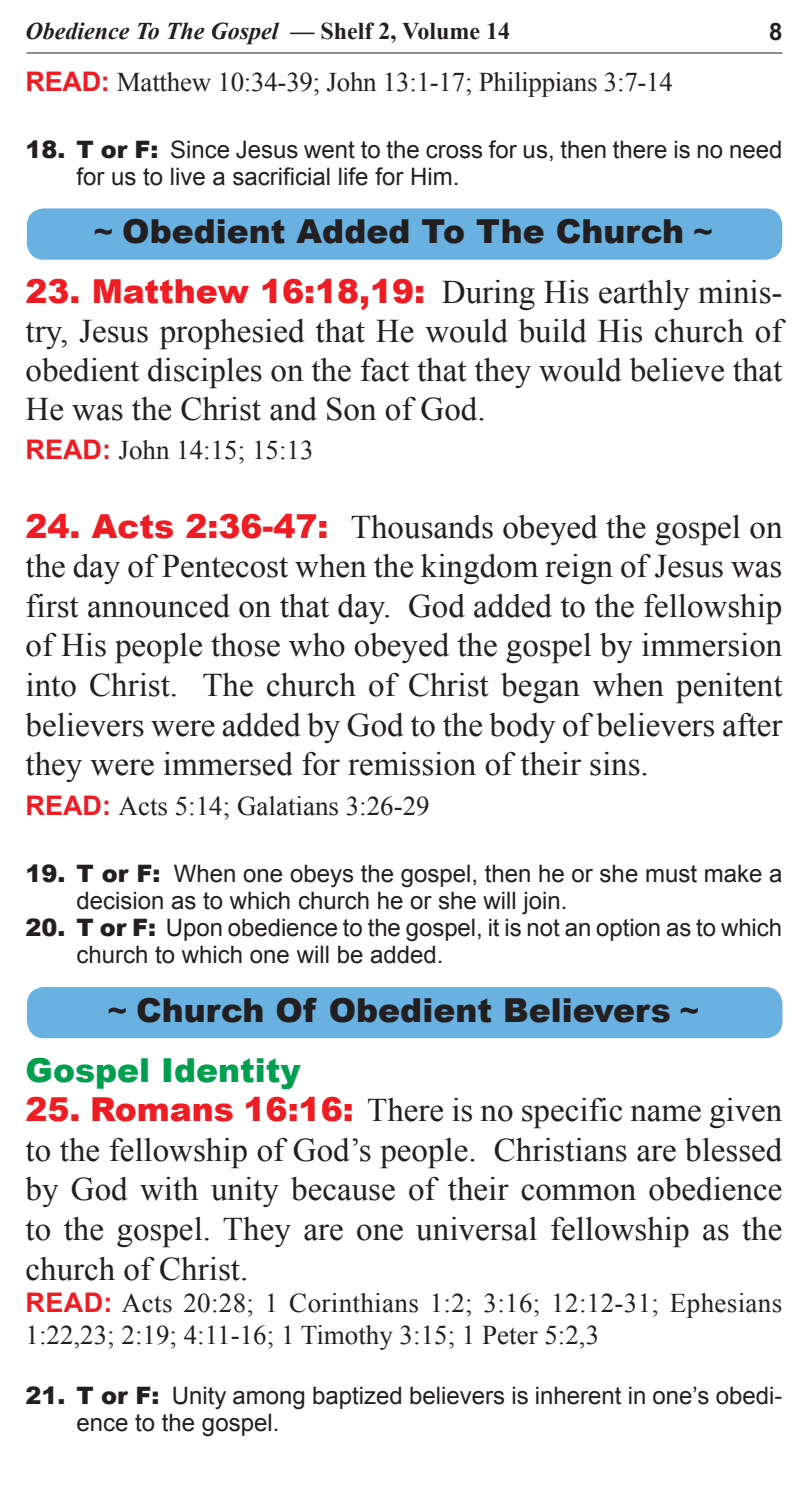
<style>
.page{position:relative;width:808px;height:1489px;background:#fff}
.page>*{position:absolute;margin:0;border:0;box-sizing:border-box;transform-origin:0 0}
.t1{font:33px/39.6px "Times New Roman";color:#231f20;text-align:justify}
.t2{font:900 33px "Arial";color:#231f20}
.t3{font:900 33px "Arial";color:#009f4f}
.t4{font:27px/32.4px "Times New Roman";color:#231f20}
.t5{font:24px/27px "Arial";color:#231f20}
.t6{font:italic 700 24px "Times New Roman";color:#231f20}
.t7{font:700 24px "Arial";color:#231f20}
.s1{font-style:normal}
.s2{font-family:"Arial";font-weight:700;color:#ee1d23}
.s3{font-weight:900}
.s4{font-weight:700}
.s5{font-family:"Arial";font-weight:900;color:#ee1d23}
</style>
<div class="page">
<hr style="left:27px;top:52px;width:755px;height:1px;background:#231f20">
<div style="left:27px;top:208px;width:755px;height:52px;background:#68b1e1"></div>
<div style="left:27px;top:987px;width:755px;height:51px;background:#68b1e1"></div>
<p class="t6" style="left:26px;top:14px;width:486px">Obedience To The Gospel — <span class="s1">Shelf 2, Volume 14</span></p>
<p class="t7" style="left:769px;top:14px;width:15px">8</p>
<p class="t4" style="left:26px;top:65px;width:649px"><span class="s2">READ:</span> Matthew 10:34-39; John 13:1-17; Philippians 3:7-14</p>
<p class="t5" style="left:77px;top:135px;width:707px;text-indent:-51px"><span class="s3">18. T or F:</span> Since Jesus went to the cross for us, then there is no need for us to live a sacrificial life for Him.</p>
<p class="t2" style="left:94px;top:207px;width:620px"><span class="s4">~</span> Obedient Added To The Church <span class="s4">~</span></p>
<p class="t1" style="left:26px;top:271px;width:758px"><span class="s5">23. Matthew 16:18,19:</span> During His earthly minis&shy;try, Jesus prophesied that He would build His church of obedient disciples on the fact that they would believe that He was the Christ and Son of God.</p>
<p class="t4" style="left:26px;top:433px;width:290px"><span class="s2">READ:</span> John 14:15; 15:13</p>
<p class="t1" style="left:26px;top:505px;width:758px"><span class="s5">24. Acts 2:36-47:</span> Thousands obeyed the gospel on the day of Pentecost when the kingdom reign of Jesus was first announced on that day. God added to the fellowship of His people those who obeyed the gospel by immersion into Christ. The church of Christ began when penitent believers were added by God to the body of believers after they were immersed for remission of their sins.</p>
<p class="t4" style="left:26px;top:788px;width:406px"><span class="s2">READ:</span> Acts 5:14; Galatians 3:26-29</p>
<p class="t5" style="left:77px;top:859px;width:707px;text-indent:-51px"><span class="s3">19. T or F:</span> When one obeys the gospel, then he or she must make a decision as to which church he or she will join.</p>
<p class="t5" style="left:77px;top:913px;width:707px;text-indent:-51px"><span class="s3">20. T or F:</span> Upon obedience to the gospel, it is not an option as to which church to which one will be added.</p>
<p class="t2" style="left:108px;top:985px;width:593px"><span class="s4">~</span> Church Of Obedient Believers <span class="s4">~</span></p>
<p class="t3" style="left:26px;top:1045px;width:276px">Gospel Identity</p>
<p class="t1" style="left:26px;top:1089px;width:758px"><span class="s5">25. Romans 16:16:</span> There is no specific name given to the fellowship of God’s people. Christians are blessed by God with unity because of their common obedience to the gospel. They are one universal fellowship as the church of Christ.</p>
<p class="t4" style="left:26px;top:1285px;width:758px"><span class="s2">READ:</span> Acts 20:28; 1 Corinthians 1:2; 3:16; 12:12-31; Ephesians<br>1:22,23; 2:19; 4:11-16; 1 Timothy 3:15; 1 Peter 5:2,3</p>
<p class="t5" style="left:77px;top:1381px;width:707px;text-indent:-51px"><span class="s3">21. T or F:</span> Unity among baptized believers is inherent in one’s obedi&shy;ence to the gospel.</p>
</div>
